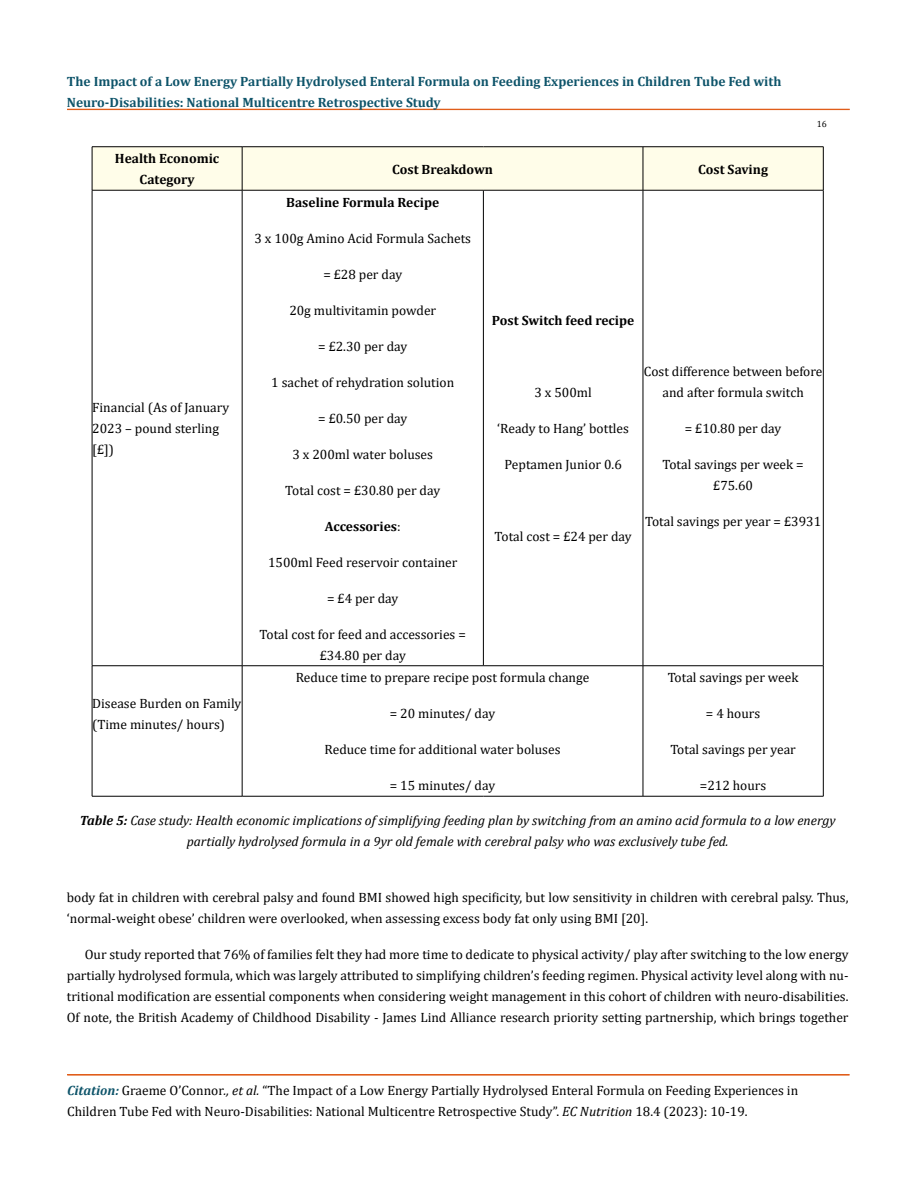
<style>
.page{position:relative;width:917px;height:1188px;background:#fff}
.page>*{position:absolute;margin:0;border:0;box-sizing:border-box;transform-origin:0 0}
.t1{font:13.5px/21px "Cambria";color:#000}
.t2{font:italic 13.5px/21px "Cambria";color:#000;text-align:center}
.t3{font:700 13.5px/21px "Cambria";color:#0e546a}
.t4{font:700 13.5px/21px "Cambria";color:#000;text-align:center}
.t5{font:9px "Cambria";color:#000}
.s1{font-weight:400}
.s2{font-weight:700}
.s3{font-weight:700;font-style:italic;color:#0e546a}
.s4{font-style:italic}
</style>
<div class="page">
<div style="left:67px;top:109px;width:782px;height:1px;border:1px solid #e05d1a"></div>
<div style="left:93px;top:147px;width:730px;height:43px;background:#fffde9"></div>
<hr style="left:92px;top:146px;width:150px;height:1px;background:#000">
<hr style="left:92px;top:147px;width:1px;height:43px;background:#000">
<hr style="left:242px;top:146px;width:241px;height:1px;background:#000">
<hr style="left:242px;top:147px;width:1px;height:43px;background:#000">
<hr style="left:483px;top:146px;width:160px;height:1px;background:#000">
<hr style="left:643px;top:146px;width:180px;height:1px;background:#000">
<hr style="left:642px;top:147px;width:1px;height:43px;background:#000">
<hr style="left:823px;top:147px;width:1px;height:43px;background:#000">
<hr style="left:92px;top:190px;width:150px;height:1px;background:#000">
<hr style="left:92px;top:190px;width:1px;height:476px;background:#000">
<hr style="left:242px;top:190px;width:241px;height:1px;background:#000">
<hr style="left:242px;top:190px;width:1px;height:476px;background:#000">
<hr style="left:483px;top:190px;width:160px;height:1px;background:#000">
<hr style="left:483px;top:190px;width:1px;height:476px;background:#000">
<hr style="left:643px;top:190px;width:180px;height:1px;background:#000">
<hr style="left:642px;top:190px;width:1px;height:476px;background:#000">
<hr style="left:823px;top:190px;width:1px;height:476px;background:#000">
<hr style="left:92px;top:665px;width:150px;height:1px;background:#000">
<hr style="left:92px;top:666px;width:1px;height:130px;background:#000">
<hr style="left:242px;top:665px;width:241px;height:1px;background:#000">
<hr style="left:242px;top:666px;width:1px;height:130px;background:#000">
<hr style="left:483px;top:665px;width:160px;height:1px;background:#000">
<hr style="left:643px;top:665px;width:180px;height:1px;background:#000">
<hr style="left:642px;top:666px;width:1px;height:130px;background:#000">
<hr style="left:823px;top:666px;width:1px;height:130px;background:#000">
<hr style="left:92px;top:796px;width:150px;height:1px;background:#000">
<hr style="left:242px;top:796px;width:241px;height:1px;background:#000">
<hr style="left:483px;top:796px;width:160px;height:1px;background:#000">
<hr style="left:643px;top:796px;width:180px;height:1px;background:#000">
<p class="t3" style="left:67px;top:71px;width:716px">The Impact of a Low Energy Partially Hydrolysed Enteral Formula on Feeding Experiences in Children Tube Fed with<br>Neuro-Disabilities: National Multicentre Retrospective Study</p>
<p class="t4" style="left:115px;top:148px;width:106px">Health Economic<br>Category</p>
<p class="t4" style="left:392px;top:158px;width:102px">Cost Breakdown</p>
<p class="t4" style="left:698px;top:158px;width:71px">Cost Saving</p>
<p class="t5" style="left:816px;top:118px;width:11px">16</p>
<p class="t1" style="left:92px;top:397px;width:138px">Financial (As of January<br>2023 – pound sterling [£])</p>
<p class="t4" style="left:286px;top:191px;width:154px">Baseline Formula Recipe</p>
<p class="t1" style="left:254px;top:228px;width:218px">3 x 100g Amino Acid Formula Sachets</p>
<p class="t1" style="left:323px;top:264px;width:80px">= £28 per day</p>
<p class="t1" style="left:289px;top:300px;width:148px">20g multivitamin powder</p>
<p class="t1" style="left:318px;top:336px;width:91px">= £2.30 per day</p>
<p class="t1" style="left:271px;top:372px;width:184px">1 sachet of rehydration solution</p>
<p class="t1" style="left:318px;top:408px;width:91px">= £0.50 per day</p>
<p class="t1" style="left:292px;top:444px;width:142px">3 x 200ml water boluses</p>
<p class="t1" style="left:285px;top:480px;width:156px">Total cost = £30.80 per day</p>
<p class="t4" style="left:325px;top:515px;width:77px">Accessories<span class="s1">:</span></p>
<p class="t1" style="left:268px;top:552px;width:191px">1500ml Feed reservoir container</p>
<p class="t1" style="left:327px;top:588px;width:73px">= £4 per day</p>
<p class="t1" style="left:260px;top:624px;width:208px;text-align:center">Total cost for feed and accessories = £34.80 per day</p>
<p class="t4" style="left:492px;top:310px;width:144px">Post Switch feed recipe</p>
<p class="t1" style="left:534px;top:382px;width:59px">3 x 500ml</p>
<p class="t1" style="left:497px;top:418px;width:133px">‘Ready to Hang’ bottles</p>
<p class="t1" style="left:504px;top:454px;width:119px">Peptamen Junior 0.6</p>
<p class="t1" style="left:494px;top:526px;width:139px">Total cost = £24 per day</p>
<p class="t1" style="left:643px;top:361px;width:180px;text-align:center">Cost difference between before and after formula switch</p>
<p class="t1" style="left:684px;top:418px;width:98px">= £10.80 per day</p>
<p class="t1" style="left:662px;top:454px;width:143px;text-align:center">Total savings per week = £75.60</p>
<p class="t1" style="left:645px;top:511px;width:177px">Total savings per year = £3931</p>
<p class="t1" style="left:296px;top:667px;width:295px">Reduce time to prepare recipe post formula change</p>
<p class="t1" style="left:390px;top:703px;width:107px">= 20 minutes/ day</p>
<p class="t1" style="left:324px;top:739px;width:237px">Reduce time for additional water boluses</p>
<p class="t1" style="left:390px;top:775px;width:107px">= 15 minutes/ day</p>
<p class="t1" style="left:667px;top:667px;width:132px">Total savings per week</p>
<p class="t1" style="left:706px;top:703px;width:56px">= 4 hours</p>
<p class="t1" style="left:670px;top:739px;width:127px">Total savings per year</p>
<p class="t1" style="left:700px;top:775px;width:68px">=212 hours</p>
<p class="t2" style="left:80px;top:809px;width:757px"><span class="s2">Table 5:</span> Case study: Health economic implications of simplifying feeding plan by switching from an amino acid formula to a low energy partially hydrolysed formula in a 9yr old female with cerebral palsy who was exclusively tube fed.</p>
<p class="t1" style="left:92px;top:693px;width:150px">Disease Burden on Family (Time minutes/ hours)</p>
<p class="t1" style="left:67px;top:887px;width:783px">body fat in children with cerebral palsy and found BMI showed high specificity, but low sensitivity in children with cerebral palsy. Thus, ‘normal-weight obese’ children were overlooked, when assessing excess body fat only using BMI [20].</p>
<p class="t1" style="left:67px;top:944px;width:783px;text-align:justify;text-indent:18px">Our study reported that 76% of families felt they had more time to dedicate to physical activity/ play after switching to the low energy partially hydrolysed formula, which was largely attributed to simplifying children’s feeding regimen. Physical activity level along with nu&shy;tritional modification are essential components when considering weight management in this cohort of children with neuro-disabilities.<br>Of note, the British Academy of Childhood Disability - James Lind Alliance research priority setting partnership, which brings together</p>
<p class="t1" style="left:67px;top:1080px;width:732px"><span class="s3">Citation:</span> Graeme O’Connor<span class="s4">., et al.</span> “The Impact of a Low Energy Partially Hydrolysed Enteral Formula on Feeding Experiences in<br>Children Tube Fed with Neuro-Disabilities: National Multicentre Retrospective Study”. <span class="s4">EC Nutrition</span> 18.4 (2023): 10-19.</p>
</div>
